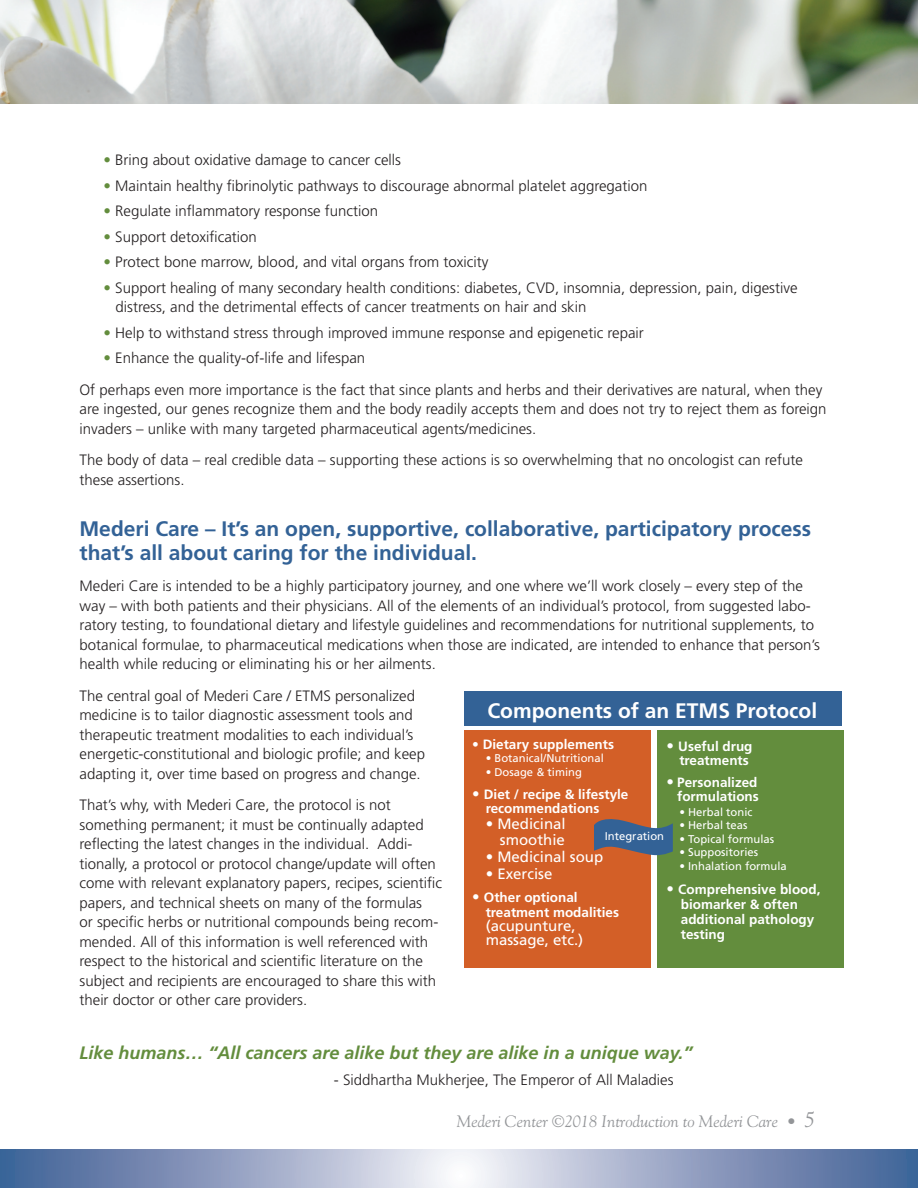
<style>
.page{position:relative;width:918px;height:1188px;background:#fff}
.page>*{position:absolute;margin:0;border:0;box-sizing:border-box;transform-origin:0 0}
.t1{font:700 21px/24px "Frutiger";color:#336296}
.t2{font:700 21px "Frutiger";color:#fff}
.t3{font:italic 700 18px "Frutiger";color:#638d3d}
.t4{font:italic 16.5px "Goudy";color:#939598}
.t5{font:300 15px/19.5px "Frutiger";color:#231f20}
.t6{font:15px/15.8px "Frutiger";color:#fff;text-align:right}
.t7{font:700 13.5px/15px "Frutiger";color:#fff}
.t8{font:11.25px "Frutiger";color:#fff}
.s1{color:#638d3d}
.s2{font-size:21px}
.s3{font-weight:400;font-size:15px}
</style>
<div class="page">
<svg style="left:0;top:1149px;width:918px;height:39px;background:#97a5c4"></svg>
<img style="left:0;top:0;width:918px;height:104px">
<div style="left:464px;top:730px;width:187px;height:238px;background:#d35f27"></div>
<div style="left:657px;top:730px;width:186px;height:238px;background:#638d3d"></div>
<div style="left:464px;top:692px;width:378px;height:34px;background:#336296"></div>
<svg style="left:594px;top:819px;width:79px;height:37px"></svg>
<p class="t5" style="left:104px;top:151px;width:299px"><span class="s1">•</span> Bring about oxidative damage to cancer cells</p>
<p class="t5" style="left:104px;top:176px;width:545px"><span class="s1">•</span> Maintain healthy fibrinolytic pathways to discourage abnormal platelet aggregation</p>
<p class="t5" style="left:104px;top:202px;width:276px"><span class="s1">•</span> Regulate inflammatory response function</p>
<p class="t5" style="left:104px;top:227px;width:155px"><span class="s1">•</span> Support detoxification</p>
<p class="t5" style="left:104px;top:253px;width:387px"><span class="s1">•</span> Protect bone marrow, blood, and vital organs from toxicity</p>
<p class="t5" style="left:116px;top:278px;width:684px;text-indent:-12px"><span class="s1">•</span> Support healing of many secondary health conditions: diabetes, CVD, insomnia, depression, pain, digestive distress, and the detrimental effects of cancer treatments on hair and skin</p>
<p class="t5" style="left:104px;top:323px;width:542px"><span class="s1">•</span> Help to withstand stress through improved immune response and epigenetic repair</p>
<p class="t5" style="left:80px;top:343px;width:744px;line-height:31.5px;text-indent:24px"><span class="s1">•</span> Enhance the quality-of-life and lifespan<br>Of perhaps even more importance is the fact that since plants and herbs and their derivatives are natural, when they</p>
<p class="t5" style="left:80px;top:400px;width:749px">are ingested, our genes recognize them and the body readily accepts them and does not try to reject them as foreign invaders – unlike with many targeted pharmaceutical agents/medicines.</p>
<p class="t5" style="left:80px;top:451px;width:725px">The body of data – real credible data – supporting these actions is so overwhelming that no oncologist can refute these assertions.</p>
<h1 class="t1" style="left:80px;top:517px;width:733px">Mederi Care – It’s an open, supportive, collaborative, participatory process that’s all about caring for the individual.</h1>
<p class="t5" style="left:80px;top:577px;width:742px">Mederi Care is intended to be a highly participatory journey, and one where we’ll work closely – every step of the way – with both patients and their physicians. All of the elements of an individual’s protocol, from suggested labo&shy;ratory testing, to foundational dietary and lifestyle guidelines and recommendations for nutritional supplements, to botanical formulae, to pharmaceutical medications when those are indicated, are intended to enhance that person’s health while reducing or eliminating his or her ailments.</p>
<p class="t5" style="left:80px;top:686px;width:347px">The central goal of Mederi Care / ETMS personalized medicine is to tailor diagnostic assessment tools and therapeutic treatment modalities to each individual’s energetic-constitutional and biologic profile; and keep adapting it, over time based on progress and change.</p>
<p class="t5" style="left:80px;top:796px;width:364px">That’s why, with Mederi Care, the protocol is not something permanent; it must be continually adapted reflecting the latest changes in the individual. Addi&shy;tionally, a protocol or protocol change/update will often come with relevant explanatory papers, recipes, scientific papers, and technical sheets on many of the formulas<br>or specific herbs or nutritional compounds being recom&shy;mended. All of this information is well referenced with respect to the historical and scientific literature on the subject and recipients are encouraged to share this with their doctor or other care providers.</p>
<p class="t3" style="left:80px;top:1042px;width:614px">Like humans… “All cancers are alike but they are alike in a unique way.”</p>
<p class="t5" style="left:334px;top:1070px;width:341px">- Siddhartha Mukherjee, The Emperor of All Maladies</p>
<p class="t4" style="left:457px;top:1111px;width:360px">Mederi Center ©2018 Introduction to Mederi Care • <span class="s2">5</span></p>
<h1 class="t2" style="left:487px;top:698px;width:331px">Components of an ETMS Protocol</h1>
<p class="t7" style="left:667px;top:740px;width:87px;line-height:13.5px;text-align:right"><span class="s3">•</span> Useful drug treatments</p>
<p class="t7" style="left:667px;top:776px;width:94px;line-height:13.5px;text-align:right"><span class="s3">•</span> Personalized formulations</p>
<p class="t8" style="left:679px;top:805px;width:75px">• Herbal tonic</p>
<p class="t8" style="left:679px;top:819px;width:70px">• Herbal teas</p>
<p class="t8" style="left:679px;top:832px;width:96px">• Topical formulas</p>
<p class="t8" style="left:679px;top:846px;width:80px">• Suppositories</p>
<p class="t8" style="left:679px;top:859px;width:109px">• Inhalation formula</p>
<p class="t7" style="left:681px;top:882px;width:141px;text-indent:-14px"><span class="s3">•</span> Comprehensive blood, biomarker &amp; often additional pathology testing</p>
<p class="t7" style="left:472px;top:737px;width:143px">• Dietary supplements</p>
<p class="t8" style="left:486px;top:752px;width:120px">• Botanical/Nutritional</p>
<p class="t8" style="left:486px;top:765px;width:98px">• Dosage &amp; timing</p>
<p class="t7" style="left:486px;top:787px;width:144px;line-height:14.2px;text-indent:-14px"><span class="s3">•</span> Diet / recipe &amp; lifestyle recommendations</p>
<p class="t6" style="left:486px;top:816px;width:82px">• Medicinal smoothie</p>
<p class="t6" style="left:486px;top:849px;width:119px">• Medicinal soup</p>
<p class="t6" style="left:486px;top:866px;width:68px">• Exercise</p>
<p class="t7" style="left:486px;top:891px;width:135px;line-height:14.2px;text-indent:-14px"><span class="s3">•</span> Other optional treatment modalities</p>
<p class="t6" style="left:486px;top:919px;width:99px;line-height:14.2px;text-align:left">(acupunture, massage, etc.)</p>
<p class="t8" style="left:605px;top:830px;width:61px">Integration</p>
</div>
